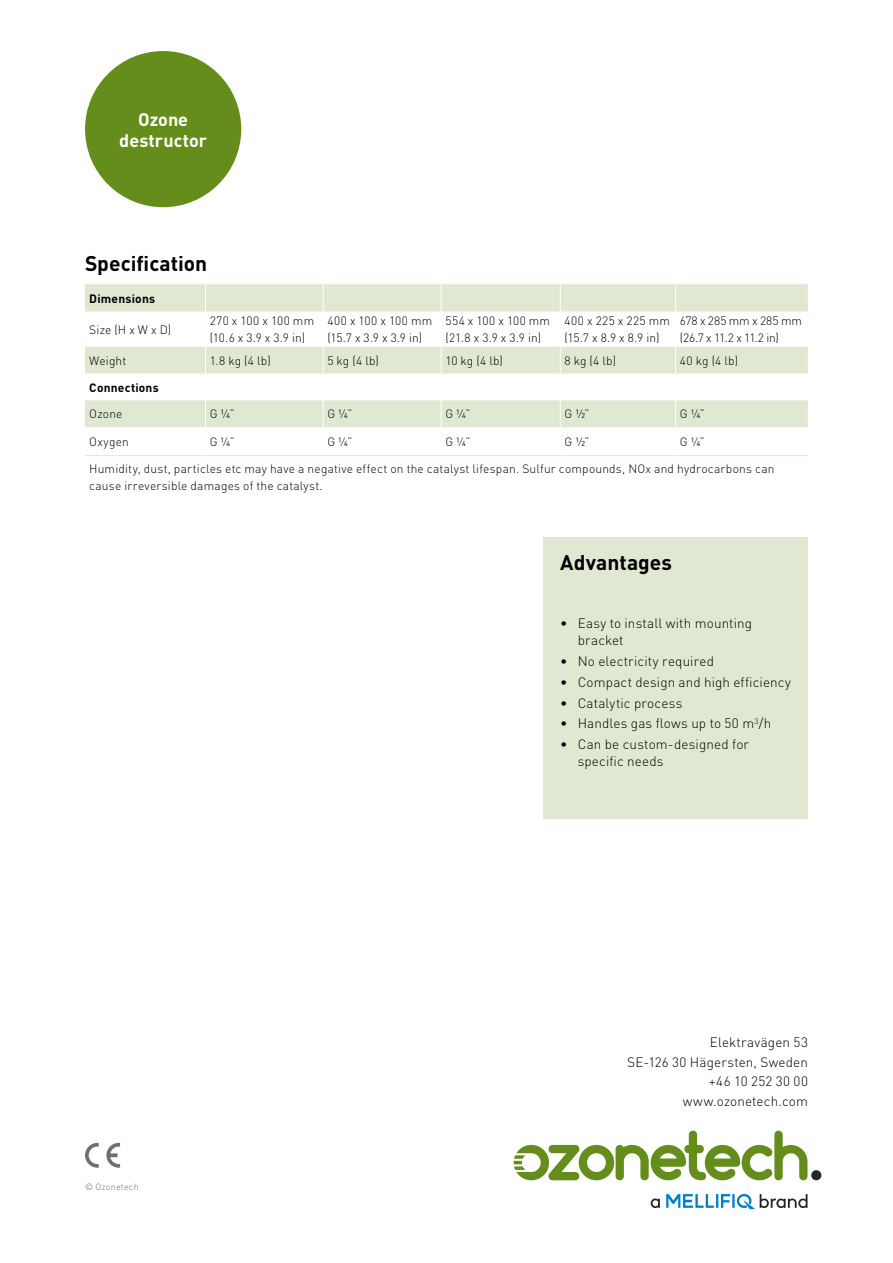
<style>
.page{position:relative;width:893px;height:1263px;background:#fff}
.page>*{position:absolute;margin:0;border:0;box-sizing:border-box;transform-origin:0 0}
.t1{font:700 21px "DINOT";color:#000}
.t2{font:700 18px/21px "DINOT";color:#fff;text-align:center}
.t3{font:300 13.5px/19.5px "DINOT";letter-spacing:.01em;color:#000}
.t4{font:300 12px/16.5px "DINOT";letter-spacing:.015em;color:#000}
.t5{font:300 12px/16.5px "DINOT";letter-spacing:-.015em;color:#000}
.t6{font:700 12px "DINOT";letter-spacing:.02em;color:#000}
.t7{font:300 9px "DINOT";letter-spacing:.025em;color:#706f6f}
</style>
<div class="page">
<div style="left:85px;top:51px;width:156px;height:156px;background:#658d1b;border-radius:50%"></div>
<div style="left:811px;top:1170px;width:10px;height:10px;background:#262626;border-radius:50%"></div>
<svg style="left:514px;top:1130px;width:293px;height:50px"></svg>
<svg style="left:651px;top:1198px;width:9px;height:10px"></svg>
<svg style="left:666px;top:1194px;width:141px;height:15px"></svg>
<svg style="left:85px;top:1143px;width:14px;height:25px"></svg>
<svg style="left:106px;top:1143px;width:14px;height:25px"></svg>
<svg style="left:85px;top:284px;width:723px;height:28px;background:#e0e8d2"></svg>
<svg style="left:85px;top:347px;width:723px;height:80px;fill:#e0e8d1"></svg>
<svg style="left:205px;top:284px;width:1px;height:28px"></svg>
<svg style="left:323px;top:284px;width:1px;height:28px"></svg>
<svg style="left:441px;top:284px;width:1px;height:28px"></svg>
<svg style="left:560px;top:284px;width:1px;height:28px"></svg>
<svg style="left:675px;top:284px;width:1px;height:28px"></svg>
<hr style="left:85px;top:374px;width:121px;height:1px;background:#fff">
<hr style="left:206px;top:374px;width:117px;height:1px;background:#fff">
<hr style="left:323px;top:374px;width:118px;height:1px;background:#fff">
<hr style="left:441px;top:374px;width:119px;height:1px;background:#fff">
<hr style="left:560px;top:374px;width:116px;height:1px;background:#fff">
<hr style="left:676px;top:374px;width:132px;height:1px;background:#fff">
<hr style="left:85px;top:400px;width:121px;height:1px;background:#fff">
<hr style="left:206px;top:400px;width:117px;height:1px;background:#fff">
<hr style="left:323px;top:400px;width:118px;height:1px;background:#fff">
<hr style="left:441px;top:400px;width:119px;height:1px;background:#fff">
<hr style="left:560px;top:400px;width:116px;height:1px;background:#fff">
<hr style="left:676px;top:400px;width:132px;height:1px;background:#fff">
<svg style="left:205px;top:347px;width:1px;height:80px"></svg>
<svg style="left:323px;top:347px;width:1px;height:80px"></svg>
<svg style="left:441px;top:347px;width:1px;height:80px"></svg>
<svg style="left:560px;top:347px;width:1px;height:80px"></svg>
<svg style="left:675px;top:347px;width:1px;height:80px"></svg>
<hr style="left:85px;top:455px;width:121px;height:1px;background:#e0e8d1">
<hr style="left:206px;top:455px;width:117px;height:1px;background:#e0e8d1">
<hr style="left:323px;top:455px;width:118px;height:1px;background:#e0e8d1">
<hr style="left:441px;top:455px;width:119px;height:1px;background:#e0e8d1">
<hr style="left:560px;top:455px;width:116px;height:1px;background:#e0e8d1">
<hr style="left:676px;top:455px;width:132px;height:1px;background:#e0e8d1">
<div style="left:543px;top:537px;width:265px;height:281px;background:#e0e8d1"></div>
<h2 class="t2" style="left:119px;top:108px;width:89px">Ozone destructor</h2>
<h1 class="t1" style="left:85px;top:250px;width:124px">Specification</h1>
<p class="t6" style="left:89px;top:290px;width:67px">Dimensions</p>
<p class="t4" style="left:89px;top:321px;width:84px">Size (H x W x D)</p>
<p class="t4" style="left:210px;top:313px;width:106px">270 x 100 x 100 mm (10.6 x 3.9 x 3.9 in)</p>
<p class="t4" style="left:327px;top:313px;width:106px">400 x 100 x 100 mm (15.7 x 3.9 x 3.9 in)</p>
<p class="t4" style="left:445px;top:313px;width:106px">554 x 100 x 100 mm (21.8 x 3.9 x 3.9 in)</p>
<p class="t4" style="left:564px;top:313px;width:107px">400 x 225 x 225 mm (15.7 x 8.9 x 8.9 in)</p>
<p class="t5" style="left:680px;top:313px;width:124px">678 x 285 mm x 285 mm (26.7 x 11.2 x 11.2 in)</p>
<p class="t4" style="left:89px;top:352px;width:39px">Weight</p>
<p class="t4" style="left:210px;top:352px;width:62px">1.8 kg (4 lb)</p>
<p class="t4" style="left:327px;top:352px;width:53px">5 kg (4 lb)</p>
<p class="t4" style="left:445px;top:352px;width:59px">10 kg (4 lb)</p>
<p class="t4" style="left:564px;top:352px;width:53px">8 kg (4 lb)</p>
<p class="t4" style="left:680px;top:352px;width:60px">40 kg (4 lb)</p>
<p class="t6" style="left:89px;top:379px;width:71px">Connections</p>
<p class="t4" style="left:89px;top:406px;width:35px">Ozone</p>
<p class="t4" style="left:210px;top:406px;width:27px">G ¼”</p>
<p class="t4" style="left:327px;top:406px;width:27px">G ¼”</p>
<p class="t4" style="left:445px;top:406px;width:27px">G ¼”</p>
<p class="t4" style="left:564px;top:406px;width:27px">G ½”</p>
<p class="t4" style="left:680px;top:406px;width:27px">G ¼”</p>
<p class="t4" style="left:89px;top:434px;width:41px">Oxygen</p>
<p class="t4" style="left:210px;top:434px;width:27px">G ¼”</p>
<p class="t4" style="left:327px;top:434px;width:27px">G ¼”</p>
<p class="t4" style="left:445px;top:434px;width:27px">G ¼”</p>
<p class="t4" style="left:564px;top:434px;width:27px">G ½”</p>
<p class="t4" style="left:680px;top:434px;width:27px">G ¼”</p>
<p class="t4" style="left:89px;top:461px;width:687px">Humidity, dust, particles etc may have a negative effect on the catalyst lifespan. Sulfur compounds, NOx and hydrocarbons can cause irreversible damages of the catalyst.</p>
<h1 class="t1" style="left:560px;top:549px;width:113px">Advantages</h1>
<p class="t3" style="left:578px;top:615px;width:176px;line-height:16.5px;text-indent:-17px">• Easy to install with mounting bracket</p>
<p class="t3" style="left:560px;top:651px;width:155px">• No electricity required</p>
<p class="t3" style="left:560px;top:672px;width:232px">• Compact design and high efficiency</p>
<p class="t3" style="left:560px;top:693px;width:124px">• Catalytic process</p>
<p class="t3" style="left:560px;top:714px;width:213px">• Handles gas flows up to 50 m<sup>3</sup>/h</p>
<p class="t3" style="left:578px;top:736px;width:173px;line-height:16.5px;text-indent:-17px">• Can be custom-designed for specific needs</p>
<p class="t7" style="left:85px;top:1181px;width:55px">© Ozonetech</p>
<p class="t3" style="left:627px;top:1033px;width:182px;text-align:right">Elektravägen 53<br>SE-126 30 Hägersten, Sweden +46 10 252 30 00 www.ozonetech.com</p>
</div>
